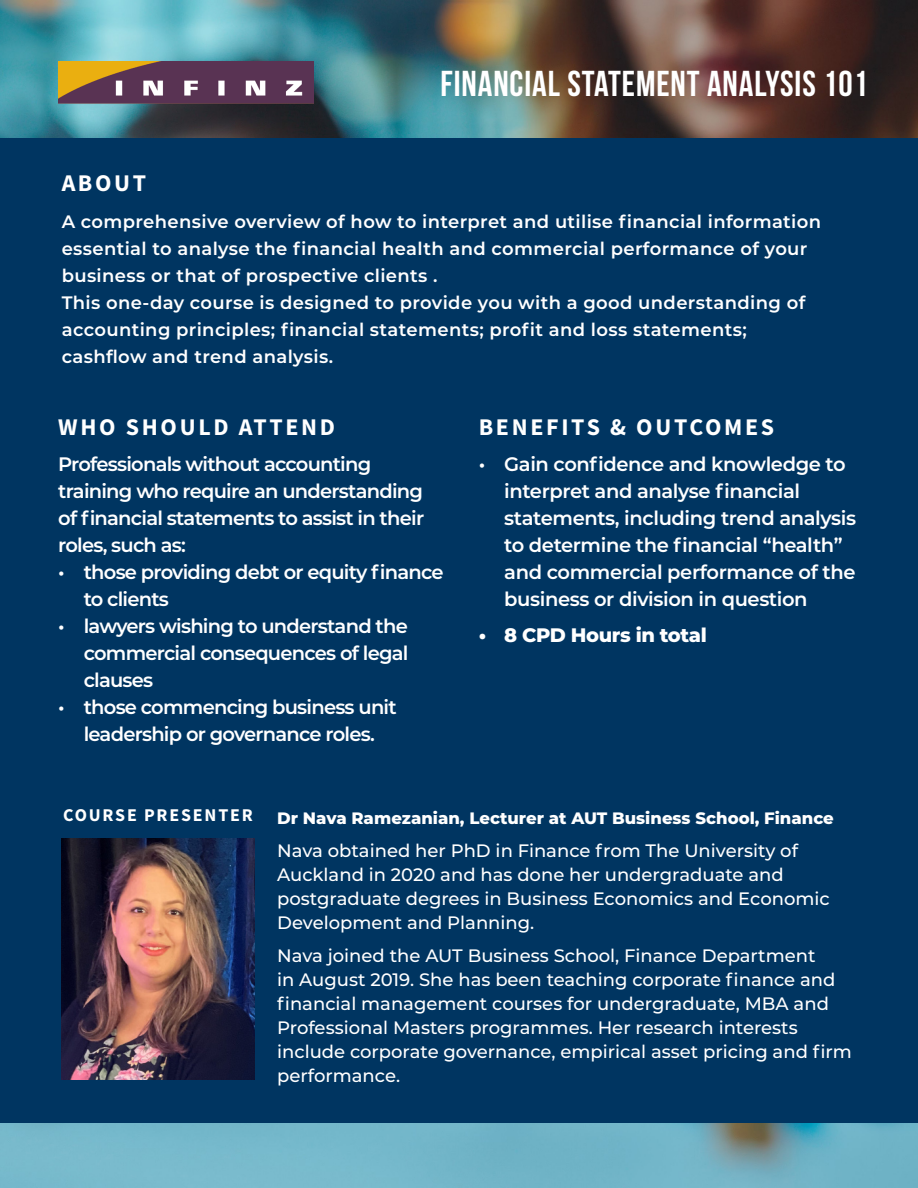
<style>
.page{position:relative;width:918px;height:1188px;background:#fff}
.page>*{position:absolute;margin:0;border:0;box-sizing:border-box;transform-origin:0 0}
.t1{font:700 36px "Bebas Neue";letter-spacing:.025em;color:#fff}
.t2{font:24px "Source Sans Variable";letter-spacing:.11em;color:#fff}
.t3{font:600 19.5px/27px "Montserrat";letter-spacing:-.04em;color:#fff}
.t4{font:600 19.5px/27px "Montserrat";letter-spacing:-.02em;color:#fff}
.t5{font:800 19.5px "Montserrat";letter-spacing:-.02em;color:#fff}
.t6{font:500 18px/24px "Montserrat";color:#fff}
.t7{font:600 18px "Montserrat";letter-spacing:.02em;color:#fff}
.t8{font:18px "Source Sans Variable";letter-spacing:.1em;color:#fff}
.t9{font:800 16.5px "Montserrat";color:#fff}
</style>
<div class="page">
<img style="left:0;top:0;width:918px;height:1188px">
<div style="left:0;top:138px;width:918px;height:985px;background:#003561"></div>
<img style="left:62px;top:839px;width:192px;height:241px">
<img style="left:58px;top:62px;width:256px;height:43px">
<p class="t1" style="left:441px;top:64px;width:429px">FINANCIAL STATEMENT ANALYSIS 101</p>
<p class="t2" style="left:62px;top:168px;width:86px">ABOUT</p>
<p class="t7" style="left:62px;top:209px;width:761px">A comprehensive overview of how to interpret and utilise financial information</p>
<p class="t7" style="left:62px;top:236px;width:747px">essential to analyse the financial health and commercial performance of your</p>
<p class="t7" style="left:62px;top:263px;width:377px">business or that of prospective clients .</p>
<p class="t7" style="left:62px;top:290px;width:745px">This one-day course is designed to provide you with a good understanding of</p>
<p class="t7" style="left:62px;top:317px;width:687px">accounting principles; financial statements; profit and loss statements;</p>
<p class="t7" style="left:62px;top:344px;width:273px">cashflow and trend analysis.</p>
<p class="t2" style="left:58px;top:412px;width:278px">WHO SHOULD ATTEND</p>
<p class="t3" style="left:58px;top:449px;width:367px">Professionals without accounting training who require an understanding of financial statements to assist in their roles, such as:</p>
<p class="t3" style="left:84px;top:557px;width:361px;text-indent:-26px">• those providing debt or equity finance to clients</p>
<p class="t3" style="left:84px;top:611px;width:326px;text-align:justify;text-indent:-26px">• lawyers wishing to understand the commercial consequences of legal clauses</p>
<p class="t3" style="left:58px;top:692px;width:340px;text-align:center">• those commencing business unit leadership or governance roles.</p>
<p class="t2" style="left:479px;top:412px;width:297px">BENEFITS &amp; OUTCOMES</p>
<p class="t4" style="left:504px;top:449px;width:353px;text-indent:-26px">• Gain confidence and knowledge to interpret and analyse financial statements, including trend analysis to determine the financial “health” and commercial performance of the business or division in question</p>
<p class="t5" style="left:479px;top:620px;width:230px">• 8 CPD Hours in total</p>
<p class="t8" style="left:63px;top:805px;width:191px">COURSE PRESENTER</p>
<p class="t9" style="left:277px;top:806px;width:558px">Dr Nava Ramezanian, Lecturer at AUT Business School, Finance</p>
<p class="t6" style="left:277px;top:838px;width:554px">Nava obtained her PhD in Finance from The University of Auckland in 2020 and has done her undergraduate and postgraduate degrees in Business Economics and Economic Development and Planning.</p>
<p class="t6" style="left:277px;top:943px;width:576px">Nava joined the AUT Business School, Finance Department<br>in August 2019. She has been teaching corporate finance and financial management courses for undergraduate, MBA and Professional Masters programmes. Her research interests include corporate governance, empirical asset pricing and firm performance.</p>
</div>
